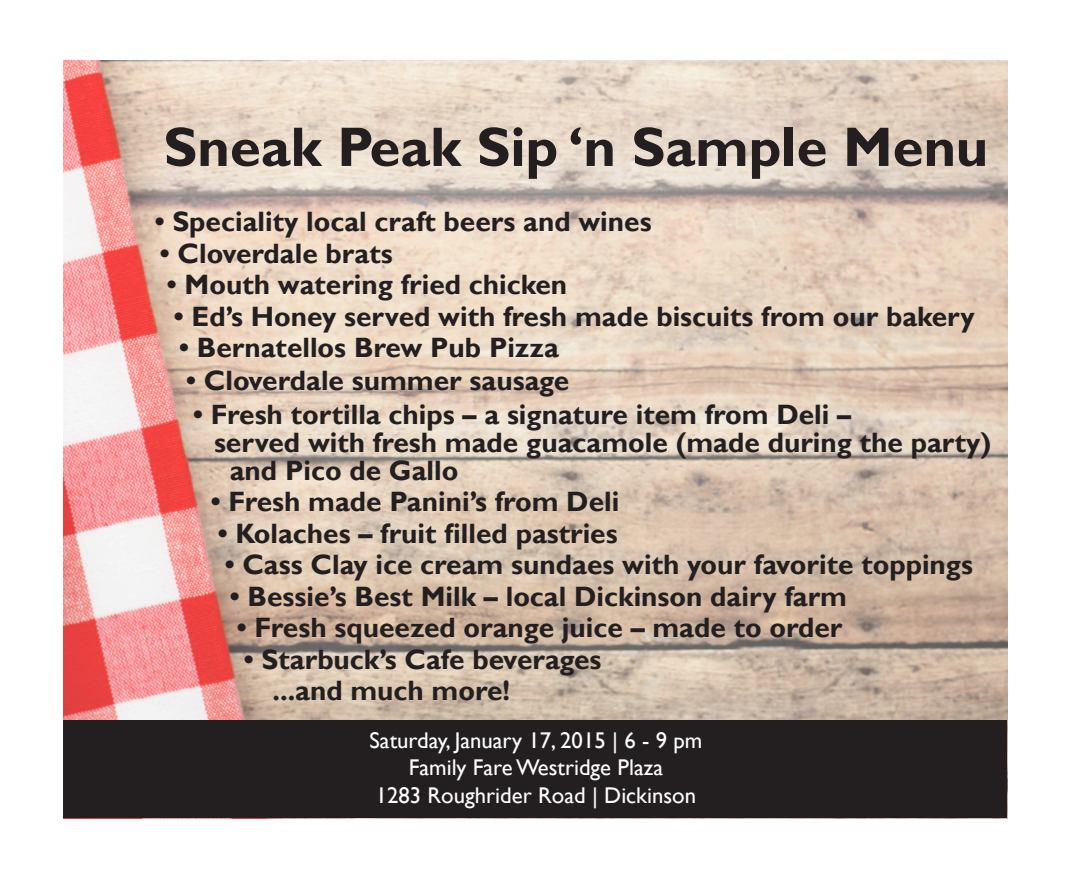
<style>
.page{position:relative;width:1071px;height:882px;background:#fff}
.page>*{position:absolute;margin:0;border:0;box-sizing:border-box;transform-origin:0 0}
.t1{font:700 56px "Gill Sans";color:#231f20}
.t2{font:700 28px/28px "Gill Sans";color:#231f20}
.t3{font:22.75px "Gill Sans";color:#fff}
</style>
<div class="page">
<img style="left:63px;top:60px;width:945px;height:759px">
<div style="left:64px;top:721px;width:943px;height:97px;background:#231f20"></div>
<p class="t1" style="left:163px;top:113px;width:826px">Sneak Peak Sip ‘n Sample Menu</p>
<p class="t2" style="left:155px;top:209px;width:498px">• Speciality local craft beers and wines</p>
<p class="t2" style="left:160px;top:240px;width:234px">• Cloverdale brats</p>
<p class="t2" style="left:167px;top:272px;width:402px">• Mouth watering fried chicken</p>
<p class="t2" style="left:174px;top:303px;width:802px">• Ed’s Honey served with fresh made biscuits from our bakery</p>
<p class="t2" style="left:179px;top:335px;width:381px">• Bernatellos Brew Pub Pizza</p>
<p class="t2" style="left:186px;top:368px;width:385px">• Cloverdale summer sausage</p>
<p class="t2" style="left:193px;top:401px;width:660px">• Fresh tortilla chips – a signature item from Deli –</p>
<p class="t2" style="left:230px;top:429px;width:763px;text-indent:-16px">served with fresh made guacamole (made during the party) and Pico de Gallo</p>
<p class="t2" style="left:211px;top:489px;width:410px">• Fresh made Panini’s from Deli</p>
<p class="t2" style="left:218px;top:520px;width:402px">• Kolaches – fruit filled pastries</p>
<p class="t2" style="left:225px;top:552px;width:750px">• Cass Clay ice cream sundaes with your favorite toppings</p>
<p class="t2" style="left:230px;top:583px;width:619px">• Bessie’s Best Milk – local Dickinson dairy farm</p>
<p class="t2" style="left:237px;top:615px;width:607px">• Fresh squeezed orange juice – made to order</p>
<p class="t2" style="left:244px;top:646px;width:359px">• Starbuck’s Cafe beverages</p>
<p class="t2" style="left:273px;top:678px;width:239px">...and much more!</p>
<p class="t3" style="left:370px;top:727px;width:334px">Saturday, January 17, 2015 | 6 - 9 pm</p>
<p class="t3" style="left:409px;top:754px;width:256px">Family Fare Westridge Plaza</p>
<p class="t3" style="left:376px;top:782px;width:322px">1283 Roughrider Road | Dickinson</p>
</div>
